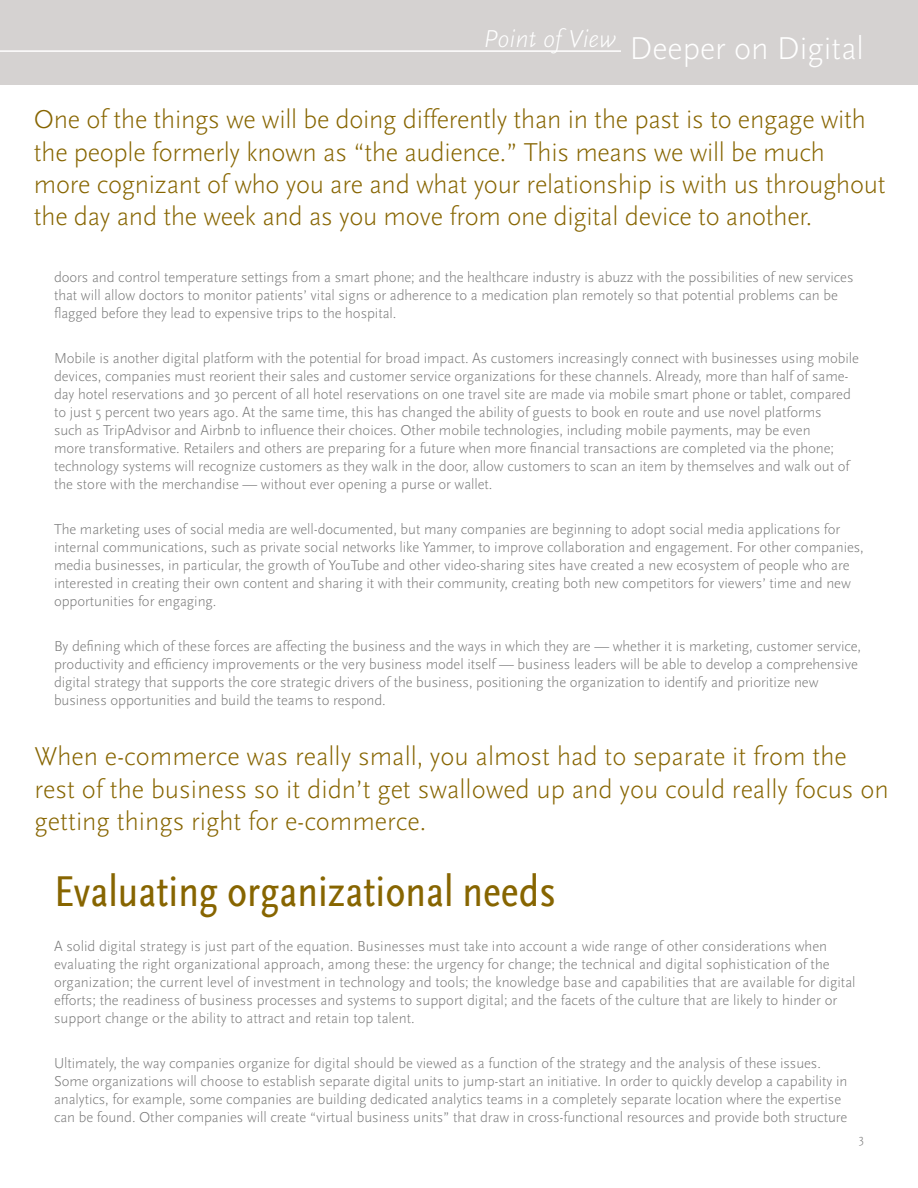
<style>
.page{position:relative;width:918px;height:1188px;background:#fff}
.page>*{position:absolute;margin:0;border:0;box-sizing:border-box;transform-origin:0 0}
.t1{font:45px "Scala Sans Regular Con";color:#876500}
.t2{font:300 33px "Scala Sans";color:#fff}
.t3{font:300 27px/32.4px "Scala Sans";letter-spacing:-.01em;color:#876500}
.t4{font:300 15px/18px "Scala Sans";letter-spacing:-.005em;color:#787878}
.t5{font:300 12.75px "Scala Sans";color:#787878}
</style>
<div class="page">
<div style="left:0;top:0;width:918px;height:84px;background:#d5d2d1"></div>
<hr style="left:0;top:50px;width:621px;height:2px;background:#fff">
<h2 class="t2" style="left:484px;top:30px;width:382px"><sup>Point</sup> <sup>of</sup> <sup>View</sup> Deeper on Digital</h2>
<p class="t3" style="left:34px;top:104px;width:853px">One of the things we will be doing differently than in the past is to engage with the people formerly known as “the audience.” This means we will be much more cognizant of who you are and what your relationship is with us throughout the day and the week and as you move from one digital device to another.</p>
<p class="t4" style="left:54px;top:269px;width:801px">doors and control temperature settings from a smart phone; and the healthcare industry is abuzz with the possibilities of new services that will allow doctors to monitor patients’ vital signs or adherence to a medication plan remotely so that potential problems can be flagged before they lead to expensive trips to the hospital.</p>
<p class="t4" style="left:54px;top:350px;width:806px">Mobile is another digital platform with the potential for broad impact. As customers increasingly connect with businesses using mobile devices, companies must reorient their sales and customer service organizations for these channels. Already, more than half of same&shy;day hotel reservations and 30 percent of all hotel reservations on one travel site are made via mobile smart phone or tablet, compared to just 5 percent two years ago. At the same time, this has changed the ability of guests to book en route and use novel platforms<br>such as TripAdvisor and Airbnb to influence their choices. Other mobile technologies, including mobile payments, may be even<br>more transformative. Retailers and others are preparing for a future when more financial transactions are completed via the phone; technology systems will recognize customers as they walk in the door, allow customers to scan an item by themselves and walk out of the store with the merchandise — without ever opening a purse or wallet.</p>
<p class="t4" style="left:54px;top:521px;width:811px">The marketing uses of social media are well-documented, but many companies are beginning to adopt social media applications for internal communications, such as private social networks like Yammer, to improve collaboration and engagement. For other companies, media businesses, in particular, the growth of YouTube and other video-sharing sites have created a new ecosystem of people who are interested in creating their own content and sharing it with their community, creating both new competitors for viewers’ time and new opportunities for engaging.</p>
<p class="t4" style="left:54px;top:638px;width:809px">By defining which of these forces are affecting the business and the ways in which they are — whether it is marketing, customer service, productivity and efficiency improvements or the very business model itself — business leaders will be able to develop a comprehensive digital strategy that supports the core strategic drivers of the business, positioning the organization to identify and prioritize new business opportunities and build the teams to respond.</p>
<h3 class="t3" style="left:34px;top:741px;width:856px">When e-commerce was really small, you almost had to separate it from the rest of the business so it didn’t get swallowed up and you could really focus on getting things right for e-commerce.</h3>
<h1 class="t1" style="left:54px;top:867px;width:503px">Evaluating organizational needs</h1>
<p class="t4" style="left:54px;top:937px;width:803px">A solid digital strategy is just part of the equation. Businesses must take into account a wide range of other considerations when evaluating the right organizational approach, among these: the urgency for change; the technical and digital sophistication of the organization; the current level of investment in technology and tools; the knowledge base and capabilities that are available for digital efforts; the readiness of business processes and systems to support digital; and the facets of the culture that are likely to hinder or support change or the ability to attract and retain top talent.</p>
<p class="t4" style="left:54px;top:1054px;width:795px">Ultimately, the way companies organize for digital should be viewed as a function of the strategy and the analysis of these issues.<br>Some organizations will choose to establish separate digital units to jump-start an initiative. In order to quickly develop a capability in analytics, for example, some companies are building dedicated analytics teams in a completely separate location where the expertise can be found. Other companies will create “virtual business units” that draw in cross-functional resources and provide both structure</p>
<p class="t5" style="left:859px;top:1132px;width:7px">3</p>
</div>
